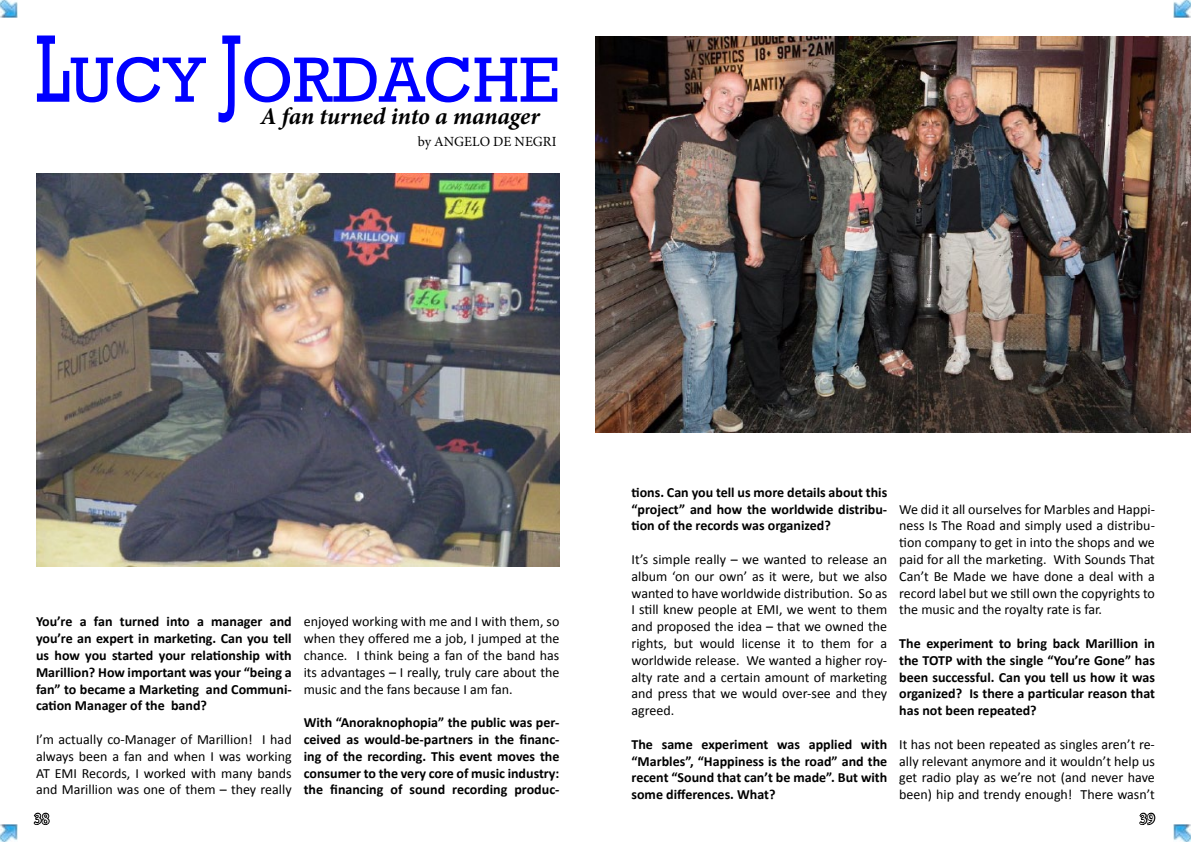
<style>
.page{position:relative;width:1191px;height:842px;background:#fff}
.page>*{position:absolute;margin:0;border:0;box-sizing:border-box;transform-origin:0 0}
.t1{font:65px "Rockwell";color:#00f}
.t2{font:italic 700 24px "Minion Pro";letter-spacing:-.005em;color:#000}
.t3{font:16px "Minion Pro";color:#fff}
.t4{font:14px/16.8px "Calibri";color:#000;text-align:justify}
.t5{font:700 14px/16.8px "Calibri";color:#000;text-align:justify}
.t6{font:14px "Minion Pro";color:#000}
.s1{font-size:97.5px}
</style>
<div class="page">
<img style="left:36px;top:174px;width:523px;height:392px">
<img style="left:595px;top:36px;width:596px;height:397px">
<svg style="left:33px;top:812px;width:17px;height:13px"></svg>
<svg style="left:1139px;top:812px;width:17px;height:14px"></svg>
<img style="left:1173px;top:0;width:18px;height:18px">
<img style="left:1173px;top:824px;width:18px;height:18px">
<img style="left:0;top:0;width:18px;height:18px">
<img style="left:0;top:824px;width:18px;height:18px">
<h1 class="t1" style="left:36px;top:42px;width:525px"><span class="s1">L</span>UCY <span class="s1">J</span>ORDACHE</h1>
<h2 class="t2" style="left:261px;top:99px;width:281px">A fan turned into a manager</h2>
<p class="t6" style="left:418px;top:132px;width:140px">by ANGELO DE NEGRI</p>
<p class="t5" style="left:36px;top:613px;width:257px">You’re a fan turned into a manager and you’re an expert in marketing. Can you tell us how you started your relationship with Marillion? How important was your “being a fan” to became a Marketing and Communi&shy;cation Manager of the band?</p>
<p class="t4" style="left:36px;top:730px;width:257px">I’m actually co-Manager of Marillion! I had always been a fan and when I was working AT EMI Records, I worked with many bands and Marillion was one of them – they really</p>
<p class="t4" style="left:304px;top:613px;width:257px">enjoyed working with me and I with them, so when they offered me a job, I jumped at the chance. I think being a fan of the band has its advantages – I really, truly care about the music and the fans because I am fan.</p>
<p class="t5" style="left:304px;top:713px;width:257px">With “Anoraknophopia” the public was per&shy;ceived as would-be-partners in the financ&shy;ing of the recording. This event moves the consumer to the very core of music industry: the financing of sound recording produc-</p>
<p class="t5" style="left:631px;top:483px;width:257px">tions. Can you tell us more details about this “project” and how the worldwide distribu&shy;tion of the records was organized?</p>
<p class="t4" style="left:631px;top:550px;width:257px">It’s simple really – we wanted to release an album ‘on our own’ as it were, but we also wanted to have worldwide distribution. So as I still knew people at EMI, we went to them and proposed the idea – that we owned the rights, but would license it to them for a worldwide release. We wanted a higher roy&shy;alty rate and a certain amount of marketing and press that we would over-see and they agreed.</p>
<p class="t5" style="left:631px;top:735px;width:257px">The same experiment was applied with “Marbles”, “Happiness is the road” and the recent “Sound that can’t be made”. But with some differences. What?</p>
<p class="t4" style="left:899px;top:500px;width:257px">We did it all ourselves for Marbles and Happi&shy;ness Is The Road and simply used a distribu&shy;tion company to get in into the shops and we paid for all the marketing. With Sounds That Can’t Be Made we have done a deal with a record label but we still own the copyrights to the music and the royalty rate is far.</p>
<p class="t5" style="left:899px;top:634px;width:257px">The experiment to bring back Marillion in the TOTP with the single “You’re Gone” has been successful. Can you tell us how it was organized? Is there a particular reason that has not been repeated?</p>
<p class="t4" style="left:899px;top:735px;width:257px">It has not been repeated as singles aren’t re&shy;ally relevant anymore and it wouldn’t help us get radio play as we’re not (and never have been) hip and trendy enough! There wasn’t</p>
<p class="t3" style="left:34px;top:808px;width:17px">38</p>
<p class="t3" style="left:1139px;top:808px;width:17px">39</p>
</div>
